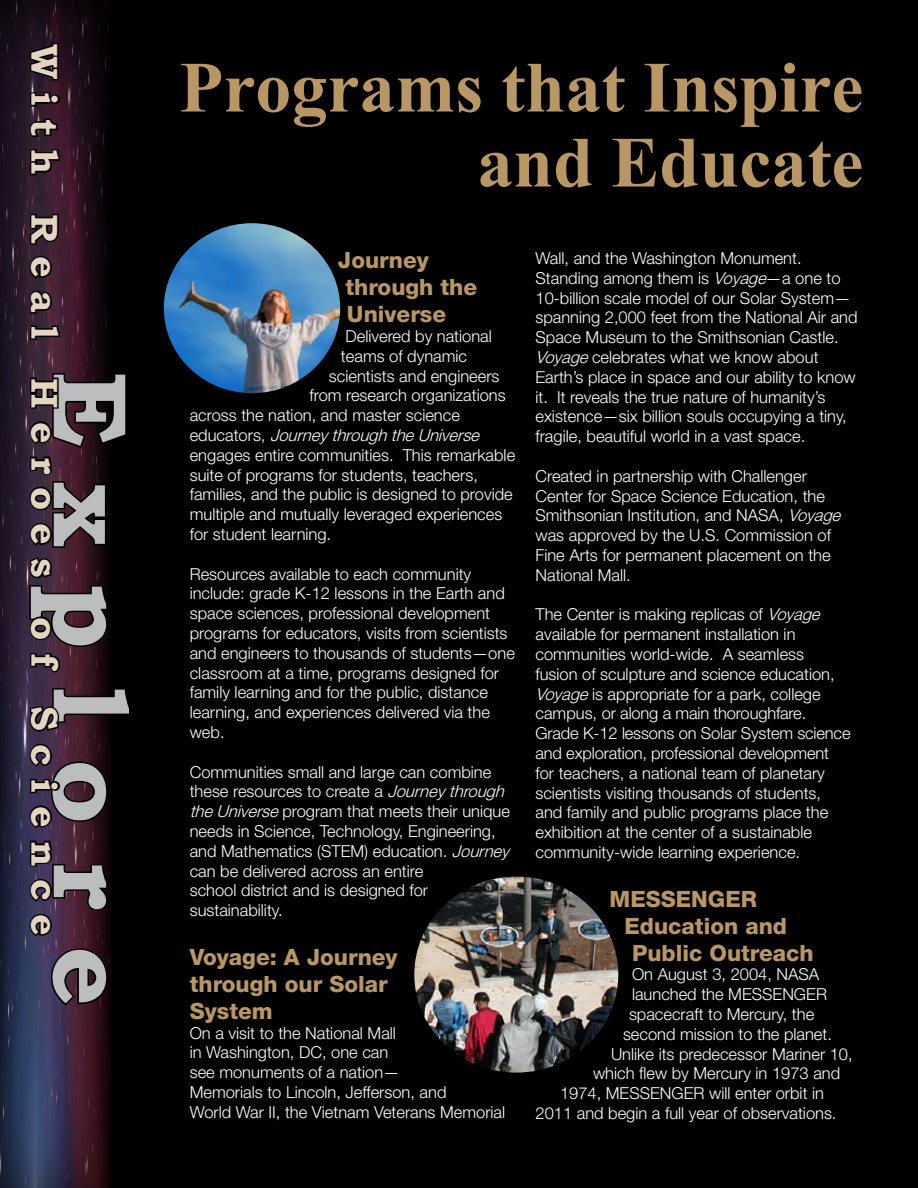
<style>
.page{position:relative;width:918px;height:1188px;background:#000}
.page>*{position:absolute;margin:0;border:0;box-sizing:border-box;transform-origin:0 0}
.t1{font:700 105px "Bookman Old Style";letter-spacing:.35em;color:#bcbdbf}
.t2{font:700 72px/75px "Times New Roman";color:#b99765;text-align:right}
.t3{font:700 37.5px "Bookman Old Style";letter-spacing:.35em;color:#e3d5c1}
.t4{font:800 22.5px/27px "Helvetica Neue";color:#b99765}
.t5{font:300 16.5px/19.8px "Helvetica Neue";color:#fff}
.t6{font:italic 300 16.5px "Helvetica Neue";color:#fff}
.s1{font-style:normal}
.s2{font-style:italic}
</style>
<div class="page">
<img style="left:0;top:0;width:111px;height:1188px">
<svg style="left:50px;top:947px;width:59px;height:61px"></svg>
<img style="left:164px;top:223px;width:176px;height:170px;border-radius:50%">
<svg style="left:27px;top:41px;width:33px;height:41px"></svg>
<svg style="left:29px;top:91px;width:33px;height:17px"></svg>
<svg style="left:28px;top:117px;width:32px;height:21px"></svg>
<svg style="left:29px;top:148px;width:33px;height:29px"></svg>
<svg style="left:29px;top:212px;width:31px;height:34px"></svg>
<svg style="left:28px;top:254px;width:26px;height:27px"></svg>
<svg style="left:28px;top:288px;width:26px;height:27px"></svg>
<svg style="left:29px;top:324px;width:33px;height:29px"></svg>
<svg style="left:28px;top:372px;width:83px;height:177px"></svg>
<svg style="left:28px;top:555px;width:82px;height:120px"></svg>
<svg style="left:28px;top:687px;width:83px;height:46px"></svg>
<svg style="left:28px;top:742px;width:81px;height:88px"></svg>
<svg style="left:28px;top:839px;width:82px;height:100px"></svg>
<img style="left:414px;top:877px;width:204px;height:196px;border-radius:50%">
<h3 class="t3" style="left:72px;top:44px;width:893px;rotate:90deg">With Real Heroes of Science</h3>
<h1 class="t1" style="left:166px;top:371px;width:638px;rotate:90deg">Explore</h1>
<h2 class="t2" style="left:179px;top:48px;width:685px">Programs that Inspire and Educate</h2>
<h3 class="t4" style="left:345px;top:247px;width:133px;text-indent:-8px">Journey through the<br>Universe</h3>
<p class="t5" style="left:345px;top:326px;width:148px">Delivered by national</p>
<p class="t5" style="left:341px;top:346px;width:128px">teams of dynamic</p>
<p class="t5" style="left:329px;top:366px;width:172px">scientists and engineers</p>
<p class="t5" style="left:309px;top:385px;width:198px">from research organizations</p>
<p class="t5" style="left:190px;top:405px;width:272px">across the nation, and master science</p>
<p class="t6" style="left:190px;top:425px;width:296px"><span class="s1">e d u c a t o r s ,</span> Journey throughtheUniverse</p>
<p class="t5" style="left:190px;top:445px;width:327px">engages entire communities. This remarkable</p>
<p class="t5" style="left:190px;top:465px;width:290px">suite of programs for students, teachers,</p>
<p class="t5" style="left:190px;top:484px;width:325px">families, and the public is designed to provide</p>
<p class="t5" style="left:190px;top:504px;width:314px">multiple and mutually leveraged experiences</p>
<p class="t5" style="left:190px;top:524px;width:143px">for student learning.</p>
<p class="t5" style="left:190px;top:564px;width:327px">Resources available to each community include: grade K-12 lessons in the Earth and space sciences, professional development programs for educators, visits from scientists and engineers to thousands of students—one classroom at a time, programs designed for family learning and for the public, distance learning, and experiences delivered via the web.</p>
<p class="t5" style="left:190px;top:762px;width:322px">Communities small and large can combine these resources to create a <span class="s2">Journey through theUniverse</span>program that meets their unique needs in Science, Technology, Engineering, and Mathematics (STEM) education. <span class="s2">Journey </span>can be delivered across an entire<br>school district and is designed for sustainability.</p>
<h3 class="t4" style="left:190px;top:943px;width:209px">Voyage: A Journey through our Solar<br>System</h3>
<p class="t5" style="left:190px;top:1023px;width:317px">On a visit to the National Mall<br>in Washington, DC, one can<br>see monuments of a nation—<br>Memorials to Lincoln, Jefferson, and<br>World War II, the Vietnam Veterans Memorial</p>
<p class="t5" style="left:535px;top:248px;width:324px">Wall, and the Washington Monument.<br>Standing among them is <span class="s2">Voyage</span>—a one to 10-billion scale model of our Solar System— spanning 2,000 feet from the National Air and Space Museum to the Smithsonian Castle.<br><span class="s2">Voyage</span>celebrates what we know about Earth’s place in space and our ability to know it. It reveals the true nature of humanity’s existence—six billion souls occupying a tiny, fragile, beautiful world in a vast space.</p>
<p class="t5" style="left:535px;top:466px;width:311px">Created in partnership with Challenger Center for Space Science Education, the Smithsonian Institution, and NASA, <span class="s2">Voyage </span>was approved by the U.S. Commission of Fine Arts for permanent placement on the National Mall.</p>
<p class="t5" style="left:535px;top:604px;width:317px">The Center is making replicas of <span class="s2">Voyage </span>available for permanent installation in communities world-wide. A seamless<br>fusion of sculpture and science education, <span class="s2">Voyage</span>is appropriate for a park, college campus, or along a main thoroughfare.<br>Grade K-12 lessons on Solar System science and exploration, professional development for teachers, a national team of planetary scientists visiting thousands of students, and family and public programs place the exhibition at the center of a sustainable community-wide learning experience.</p>
<h3 class="t4" style="left:609px;top:885px;width:149px">MESSENGER</h3>
<h3 class="t4" style="left:624px;top:912px;width:164px">Education and</h3>
<h3 class="t4" style="left:632px;top:939px;width:183px">Public Outreach</h3>
<p class="t5" style="left:632px;top:964px;width:189px">On August 3, 2004, NASA</p>
<p class="t5" style="left:632px;top:984px;width:197px">launched the MESSENGER</p>
<p class="t5" style="left:629px;top:1004px;width:187px">spacecraft to Mercury, the</p>
<p class="t5" style="left:623px;top:1024px;width:211px">second mission to the planet.</p>
<p class="t5" style="left:611px;top:1043px;width:243px">Unlike its predecessor Mariner 10,</p>
<p class="t5" style="left:593px;top:1063px;width:249px">which flew by Mercury in 1973 and</p>
<p class="t5" style="left:560px;top:1083px;width:266px">1974, MESSENGER will enter orbit in</p>
<p class="t5" style="left:535px;top:1103px;width:303px">2011 and begin a full year of observations.</p>
</div>
